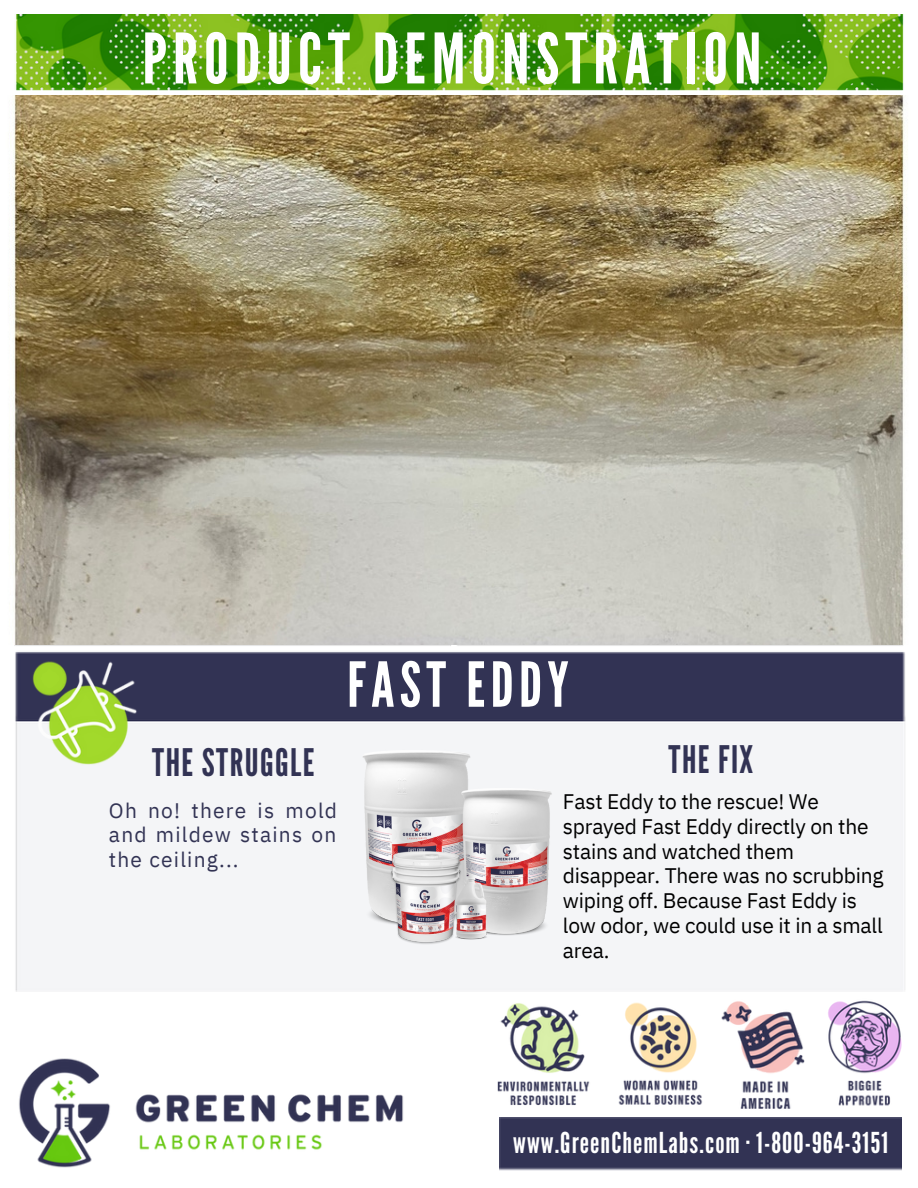
<style>
.page{position:relative;width:918px;height:1188px;background:#fff}
.page>*{position:absolute;margin:0;border:0;box-sizing:border-box;transform-origin:0 0}
.t1{font:69.45px "League Gothic";letter-spacing:.085em;color:#fff}
.t2{font:61.95px "League Gothic";letter-spacing:.085em;color:#fff}
.t3{font:37.95px "League Gothic";letter-spacing:.04em;color:#323354}
.t4{font:28.8px "League Gothic";letter-spacing:.04em;color:#fff}
.t5{font:21px/24.8px "IBM Plex Sans";letter-spacing:-.01em;color:#000}
.t6{font:21px/24.8px "IBM Plex Sans";letter-spacing:.055em;color:#323354;text-align:justify}
</style>
<div class="page">
<img style="left:15px;top:15px;width:891px;height:976px">
<img style="left:31px;top:658px;width:108px;height:108px">
<img style="left:19px;top:1058px;width:385px;height:110px">
<img style="left:791px;top:972px;width:115px;height:147px">
<img style="left:733px;top:983px;width:101px;height:134px">
<img style="left:589px;top:975px;width:144px;height:130px">
<img style="left:472px;top:977px;width:144px;height:144px">
<img style="left:500px;top:1117px;width:401px;height:53px">
<img style="left:10px;top:96px;width:898px;height:549px">
<img style="left:343px;top:729px;width:226px;height:226px">
<p class="t1" style="left:142px;top:19px;width:621px">PRODUCT DEMONSTRATION</p>
<p class="t2" style="left:347px;top:649px;width:223px">FAST EDDY</p>
<p class="t3" style="left:152px;top:740px;width:164px">THE STRUGGLE</p>
<p class="t3" style="left:669px;top:738px;width:86px">THE FIX</p>
<p class="t6" style="left:109px;top:797px;width:230px">Oh no! there is mold and mildew stains on the ceiling...</p>
<p class="t5" style="left:563px;top:789px;width:307px">Fast Eddy to the rescue! We sprayed Fast Eddy directly on the stains and watched them</p>
<p class="t5" style="left:563px;top:863px;width:322px">disappear. There was no scrubbing wiping off. Because Fast Eddy is low odor, we could use it in a small area.</p>
<p class="t4" style="left:513px;top:1126px;width:376px">www.GreenChemLabs.com · 1-800-964-3151</p>
</div>
